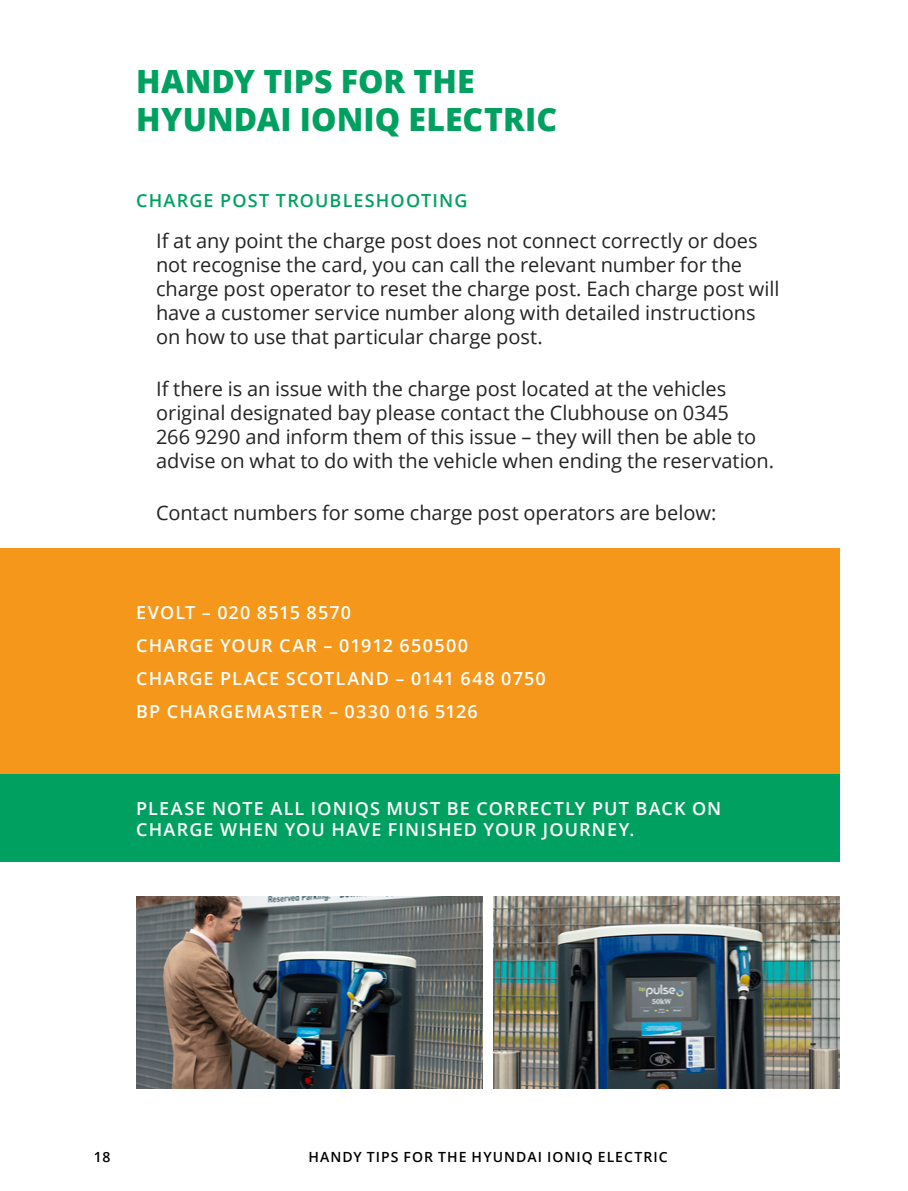
<style>
.page{position:relative;width:908px;height:1191px;background:#fff}
.page>*{position:absolute;margin:0;border:0;box-sizing:border-box;transform-origin:0 0}
.t1{font:800 32px/38.4px "Open Sans";letter-spacing:.005em;color:#00a160}
.t2{font:20px/24px "Open Sans";letter-spacing:-.005em;color:#242424}
.t3{font:600 18px/33px "Open Sans";letter-spacing:.06em;color:#fff}
.t4{font:600 18px "Open Sans";letter-spacing:.065em;color:#00a160}
.t5{font:600 14px "Open Sans";letter-spacing:.075em;color:#000}
</style>
<div class="page">
<img style="left:136px;top:896px;width:346px;height:193px">
<img style="left:493px;top:896px;width:346px;height:193px">
<div style="left:0;top:548px;width:839px;height:227px;background:#f4971a"></div>
<div style="left:0;top:775px;width:839px;height:87px;background:#00a160"></div>
<h1 class="t1" style="left:136px;top:60px;width:422px">HANDY TIPS FOR THE<br>HYUNDAI IONIQ ELECTRIC</h1>
<p class="t4" style="left:136px;top:188px;width:332px">CHARGE POST TROUBLESHOOTING</p>
<p class="t2" style="left:156px;top:228px;width:624px">If at any point the charge post does not connect correctly or does not recognise the card, you can call the relevant number for the charge post operator to reset the charge post. Each charge post will have a customer service number along with detailed instructions on how to use that particular charge post.</p>
<p class="t2" style="left:156px;top:376px;width:619px">If there is an issue with the charge post located at the vehicles original designated bay please contact the Clubhouse on 0345<br>266 9290 and inform them of this issue – they will then be able to advise on what to do with the vehicle when ending the reservation.</p>
<p class="t2" style="left:156px;top:500px;width:561px">Contact numbers for some charge post operators are below:</p>
<p class="t3" style="left:136px;top:595px;width:411px">EVOLT – 020 8515 8570<br>CHARGE YOUR CAR – 01912 650500<br>CHARGE PLACE SCOTLAND – 0141 648 0750<br>BP CHARGEMASTER – 0330 016 5126</p>
<p class="t3" style="left:136px;top:797px;width:586px;line-height:21.6px">PLEASE NOTE ALL IONIQS MUST BE CORRECTLY PUT BACK ON<br>CHARGE WHEN YOU HAVE FINISHED YOUR JOURNEY.</p>
<p class="t5" style="left:94px;top:1147px;width:18px">18</p>
<p class="t5" style="left:308px;top:1147px;width:24px">HANDY</p>
<p class="t5" style="left:366px;top:1147px;width:9px">TIPS</p>
<p class="t5" style="left:403px;top:1147px;width:11px">FOR</p>
<p class="t5" style="left:438px;top:1147px;width:11px">THE</p>
<p class="t5" style="left:471px;top:1147px;width:23px">HYUNDAI</p>
<p class="t5" style="left:547px;top:1147px;width:69px">IONIQ ELECTRIC</p>
</div>
